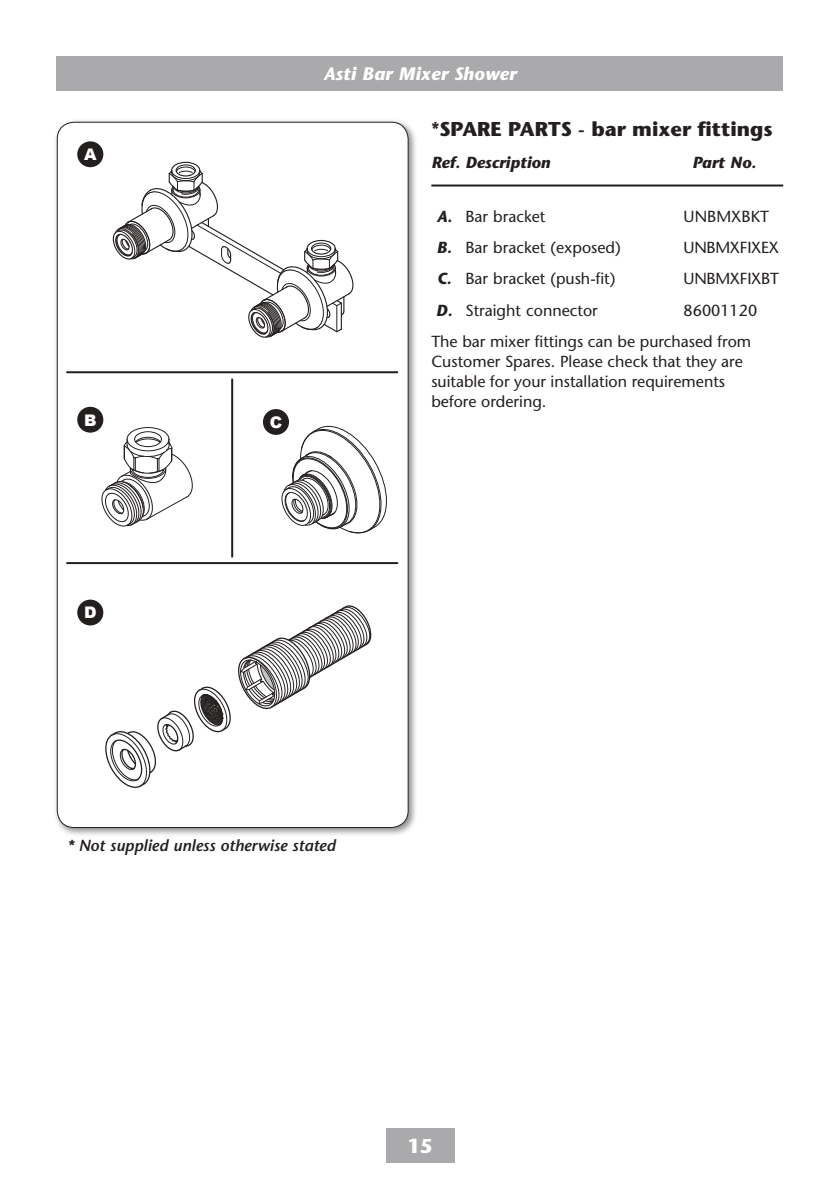
<style>
.page{position:relative;width:840px;height:1191px;background:#fff}
.page>*{position:absolute;margin:0;border:0;box-sizing:border-box;transform-origin:0 0}
.t1{font:700 20px "Stone Sans Std";color:#241f1f;scale:.9 1}
.t2{font:700 20px "Stone Sans Std";color:#fff}
.t3{font:italic 700 18px "Stone Sans Std";letter-spacing:.01em;color:#fff}
.t4{font:500 16px/20px "Stone Sans Std";color:#241f1f}
.t5{font:italic 600 16px "Stone Sans Std";color:#241f1f}
.t6{font:italic 700 16px "Stone Sans Std";color:#241f1f}
.t7{font:500 16px "Stone Sans Std";letter-spacing:-.02em;color:#241f1f}
.t8{font:900 16px "Arial";color:#fff}
.s1{font-weight:700;font-style:italic}
</style>
<div class="page">
<div style="left:57px;top:57px;width:725px;height:34px;background:#aaaaac"></div>
<div style="left:386px;top:1128px;width:68px;height:34px;background:#aaaaac"></div>
<div style="left:53px;top:118px;width:364px;height:719px;background:#241f1f;opacity:.5"></div>
<div style="left:57px;top:122px;width:351px;height:705px;background:#fff;border-radius:17px"></div>
<hr style="left:431px;top:184px;width:351px;height:2px;background:#241f1f">
<svg style="left:100px;top:427px;width:93px;height:100px"></svg>
<svg style="left:281px;top:425px;width:106px;height:109px"></svg>
<div style="left:76px;top:599px;width:28px;height:27px;background:#241f1f;border-radius:50%"></div>
<div style="left:76px;top:598px;width:29px;height:29px;border:2px solid #fff;border-radius:50%"></div>
<div style="left:76px;top:406px;width:28px;height:27px;background:#241f1f;border-radius:50%"></div>
<div style="left:76px;top:405px;width:29px;height:29px;border:2px solid #fff;border-radius:50%"></div>
<div style="left:76px;top:141px;width:28px;height:27px;background:#241f1f;border-radius:50%"></div>
<div style="left:76px;top:140px;width:29px;height:29px;border:2px solid #fff;border-radius:50%"></div>
<svg style="left:112px;top:161px;width:242px;height:177px"></svg>
<svg style="left:238px;top:605px;width:134px;height:105px"></svg>
<svg style="left:105px;top:686px;width:126px;height:102px"></svg>
<div style="left:262px;top:408px;width:27px;height:28px;background:#241f1f;border-radius:50%"></div>
<div style="left:261px;top:407px;width:29px;height:29px;border:2px solid #fff;border-radius:50%"></div>
<hr style="left:67px;top:371px;width:330px;height:2px;background:#241f1f">
<hr style="left:67px;top:562px;width:330px;height:2px;background:#241f1f">
<hr style="left:231px;top:379px;width:2px;height:178px;background:#241f1f">
<p class="t3" style="left:323px;top:63px;width:194px">Asti Bar Mixer Shower</p>
<p class="t8" style="left:84px;top:143px;width:14px">A</p>
<p class="t8" style="left:84px;top:408px;width:14px">B</p>
<p class="t8" style="left:84px;top:601px;width:14px">D</p>
<p class="t8" style="left:270px;top:410px;width:14px">C</p>
<p class="t5" style="left:67px;top:835px;width:270px">* Not supplied unless otherwise stated</p>
<p class="t1" style="left:431px;top:117px;width:380px">*SPARE PARTS - bar mixer fittings</p>
<p class="t6" style="left:431px;top:152px;width:120px">Ref. Description</p>
<p class="t6" style="left:692px;top:152px;width:66px">Part No.</p>
<p class="t4" style="left:436px;top:206px;width:110px"><span class="s1">A.</span> Bar bracket</p>
<p class="t4" style="left:683px;top:206px;width:87px">UNBMXBKT</p>
<p class="t4" style="left:436px;top:237px;width:185px"><span class="s1">B.</span> Bar bracket (exposed)</p>
<p class="t7" style="left:683px;top:238px;width:97px">UNBMXFIXEX</p>
<p class="t4" style="left:437px;top:269px;width:180px"><span class="s1">C.</span> Bar bracket (push-fit)</p>
<p class="t7" style="left:683px;top:269px;width:97px">UNBMXFIXBT</p>
<p class="t4" style="left:436px;top:300px;width:163px"><span class="s1">D.</span> Straight connector</p>
<p class="t4" style="left:431px;top:294px;width:327px;line-height:31.4px;text-indent:252px">86001120<br>The bar mixer fittings can be purchased from</p>
<p class="t4" style="left:431px;top:351px;width:313px">Customer Spares. Please check that they are suitable for your installation requirements before ordering.</p>
<p class="t2" style="left:407px;top:1134px;width:27px">15</p>
</div>
